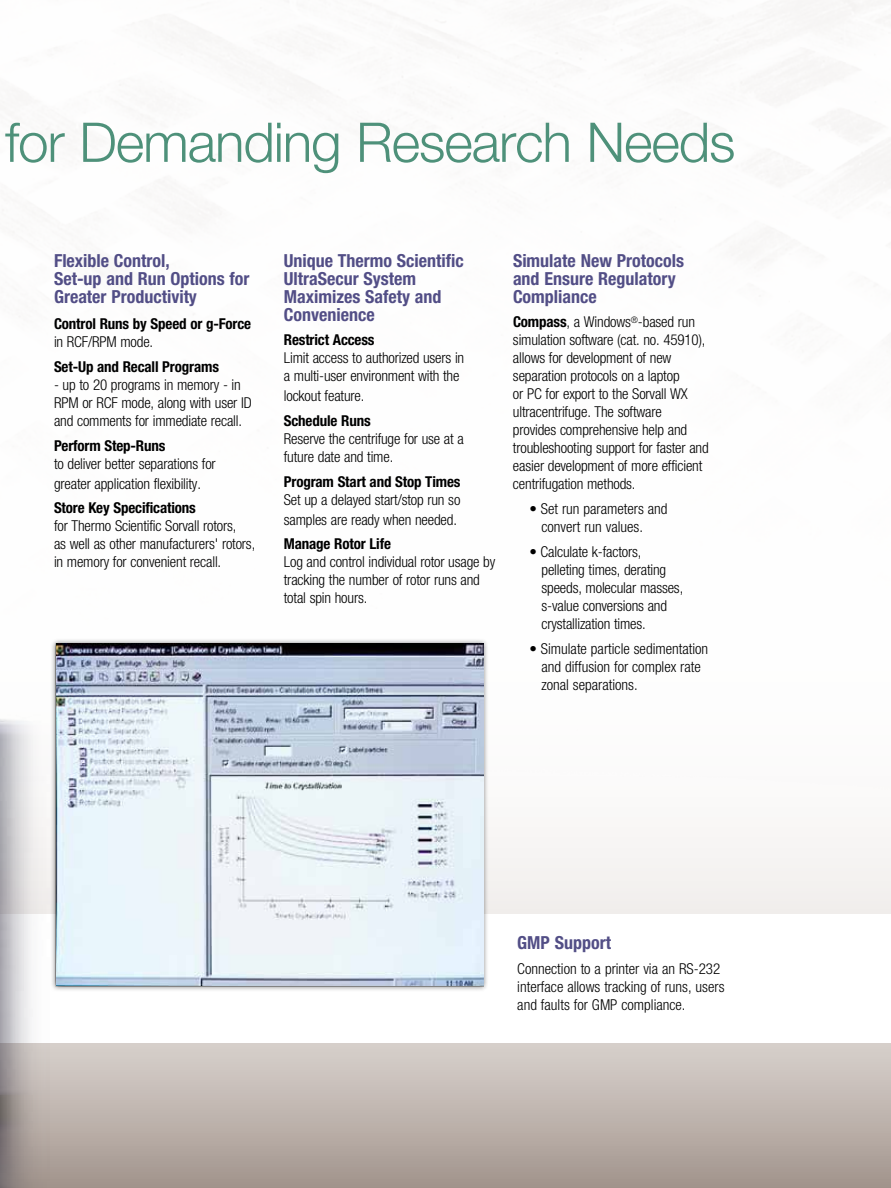
<style>
.page{position:relative;width:891px;height:1188px;background:#fff}
.page>*{position:absolute;margin:0;border:0;box-sizing:border-box;transform-origin:0 0}
.t1{font:300 54.75px "Helvetica Neue";letter-spacing:-.02em;color:#4e917a}
.t2{font:700 condensed 18px/18px "Helvetica Neue";color:#524e86}
.t3{font:300 condensed 15px/18px "Helvetica Neue";letter-spacing:-.01em;color:#000}
.t4{font:700 condensed 15px "Helvetica Neue";letter-spacing:-.01em;color:#000}
.s1{font-weight:700}
</style>
<div class="page">
<svg style="left:83px;top:872px;width:808px;height:316px;background:#c4bab5"></svg>
<div style="left:0;top:914px;width:891px;height:129px;background:#fff"></div>
<img style="left:0;top:216px;width:83px;height:972px">
<div style="left:50px;top:638px;width:439px;height:354px;background:#000;opacity:.5"></div>
<img style="left:57px;top:644px;width:426px;height:341px">
<h1 class="t1" style="left:5px;top:109px;width:732px">for Demanding Research Needs</h1>
<p class="t2" style="left:54px;top:251px;width:197px">Flexible Control,<br>Set-up and Run Options for<br>Greater Productivity</p>
<p class="t4" style="left:54px;top:315px;width:199px">Control Runs by Speed or g-Force</p>
<p class="t3" style="left:54px;top:333px;width:101px">in RCF/RPM mode.</p>
<p class="t4" style="left:54px;top:358px;width:166px">Set-Up and Recall Programs</p>
<p class="t3" style="left:54px;top:376px;width:199px">- up to 20 programs in memory - in<br>RPM or RCF mode, along with user ID and comments for immediate recall.</p>
<p class="t4" style="left:54px;top:436px;width:113px">Perform Step-Runs</p>
<p class="t3" style="left:54px;top:453px;width:163px;line-height:19.8px">to deliver better separations for greater application flexibility.</p>
<p class="t4" style="left:54px;top:499px;width:143px">Store Key Specifications</p>
<p class="t3" style="left:54px;top:517px;width:203px">for Thermo Scientific Sorvall rotors,<br>as well as other manufacturers' rotors, in memory for convenient recall.</p>
<p class="t2" style="left:284px;top:251px;width:182px">Unique Thermo Scientific<br>UltraSecur System<br>Maximizes Safety and<br>Convenience</p>
<p class="t4" style="left:284px;top:331px;width:92px">Restrict Access</p>
<p class="t3" style="left:284px;top:349px;width:182px">Limit access to authorized users in a multi-user environment with the</p>
<p class="t3" style="left:284px;top:387px;width:82px">lockout feature.</p>
<p class="t4" style="left:284px;top:412px;width:88px">Schedule Runs</p>
<p class="t3" style="left:284px;top:430px;width:182px">Reserve the centrifuge for use at a future date and time.</p>
<p class="t4" style="left:284px;top:472px;width:178px">Program Start and Stop Times</p>
<p class="t3" style="left:284px;top:489px;width:178px;line-height:19.8px">Set up a delayed start/stop run so samples are ready when needed.</p>
<p class="t4" style="left:284px;top:535px;width:109px">Manage Rotor Life</p>
<p class="t3" style="left:284px;top:553px;width:213px">Log and control individual rotor usage by tracking the number of rotor runs and total spin hours.</p>
<p class="t2" style="left:513px;top:251px;width:173px">Simulate New Protocols and Ensure Regulatory<br>Compliance</p>
<p class="t3" style="left:513px;top:313px;width:197px"><span class="s1">Compass</span>, a Windows<sup>®</sup>-based run simulation software (cat. no. 45910), allows for development of new separation protocols on a laptop<br>or PC for export to the Sorvall WX ultracentrifuge. The software provides comprehensive help and troubleshooting support for faster and easier development of more efficient centrifugation methods.</p>
<p class="t3" style="left:541px;top:500px;width:128px;text-indent:-12px">• Set run parameters and convert run values.</p>
<p class="t3" style="left:541px;top:543px;width:143px;text-indent:-12px">• Calculate k-factors, pelleting times, derating speeds, molecular masses, s-value conversions and crystallization times.</p>
<p class="t3" style="left:541px;top:639px;width:168px;text-indent:-12px">• Simulate particle sedimentation and diffusion for complex rate zonal separations.</p>
<p class="t2" style="left:517px;top:933px;width:95px">GMP Support</p>
<p class="t3" style="left:517px;top:959px;width:209px">Connection to a printer via an RS-232 interface allows tracking of runs, users and faults for GMP compliance.</p>
</div>
